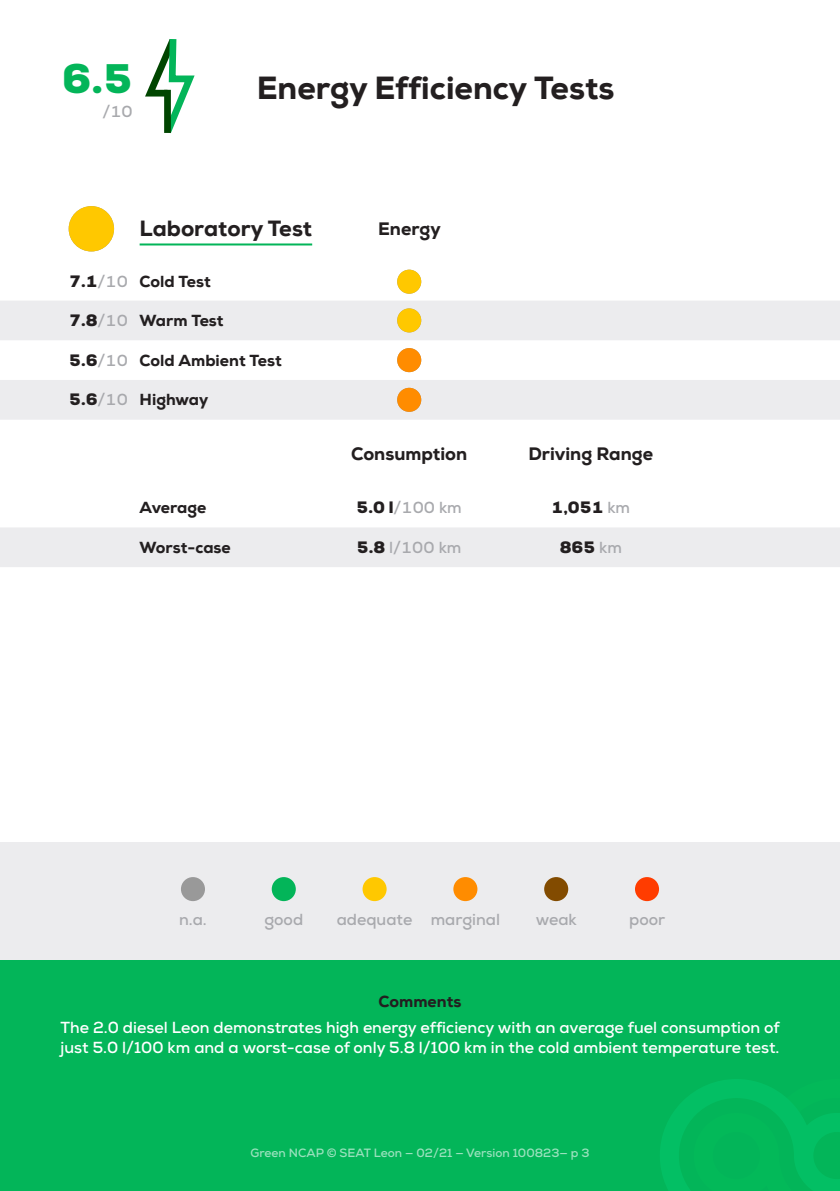
<style>
.page{position:relative;width:840px;height:1191px;background:#fff}
.page>*{position:absolute;margin:0;border:0;box-sizing:border-box;transform-origin:0 0}
.t1{font:900 40px "Nexa";color:#03b559}
.Testtitle{font:800 32px "Nexa";color:#231f20}
.TestSubtitle{font:800 22px "Nexa";color:#231f20}
.TestCategory{font:800 18px "Nexa";color:#231f20}
.CommentsBody{font:700 16px/20px "Nexa";color:#fff}
.t2{font:700 16px "Nexa";color:#a8a9ad}
.Testname{font:800 16px "Nexa";color:#231f20}
.t3{font:900 16px "Nexa";color:#231f20}
.CommentsTitle{font:800 16px "Nexa";color:#231f20}
.AdditionalInfo{font:700 12px "Nexa";color:#9ae1bd}
.s1{font-weight:700;color:#a8a9ad}
.s2{font-weight:900;color:#231f20}
</style>
<div class="page">
<div style="left:0;top:960px;width:839px;height:231px;background:#03b559"></div>
<div style="left:0;top:842px;width:839px;height:118px;background:#ececee"></div>
<svg style="left:660px;top:1079px;width:179px;height:112px"></svg>
<div style="left:181px;top:877px;width:24px;height:24px;background:#999;border-radius:50%"></div>
<div style="left:271px;top:877px;width:24px;height:24px;background:#03b559;border-radius:50%"></div>
<div style="left:362px;top:877px;width:24px;height:24px;background:#ffc800;border-radius:50%"></div>
<div style="left:453px;top:877px;width:24px;height:24px;background:#ff8c00;border-radius:50%"></div>
<div style="left:544px;top:877px;width:24px;height:24px;background:#824b00;border-radius:50%"></div>
<div style="left:634px;top:877px;width:24px;height:24px;background:#ff3c00;border-radius:50%"></div>
<svg style="left:145px;top:39px;width:50px;height:95px"></svg>
<div style="left:164px;top:90px;width:7px;height:43px;background:#004500"></div>
<svg style="left:0;top:301px;width:839px;height:266px"></svg>
<svg style="left:69px;top:206px;width:45px;height:45px;fill:#ffc800"></svg>
<hr style="left:139px;top:243px;width:173px;height:2px;background:#03b559">
<svg style="left:397px;top:270px;width:24px;height:24px"></svg>
<svg style="left:397px;top:308px;width:24px;height:24px"></svg>
<div style="left:397px;top:348px;width:24px;height:24px;background:#ff8c00"></div>
<svg style="left:397px;top:388px;width:24px;height:24px"></svg>
<div style="left:69px;top:431px;width:45px;height:45px;background:#fff;border-radius:50%"></div>
<p class="t1" style="left:62px;top:52px;width:73px">6.5</p>
<p class="t2" style="left:102px;top:101px;width:32px">/10</p>
<p class="Testtitle" style="left:257px;top:68px;width:359px">Energy Efficiency Tests</p>
<p class="TestSubtitle" style="left:139px;top:215px;width:174px">Laboratory Test</p>
<p class="TestCategory" style="left:378px;top:217px;width:64px">Energy</p>
<p class="t3" style="left:69px;top:271px;width:60px">7.1<span class="s1">/10</span></p>
<p class="Testname" style="left:139px;top:271px;width:73px">Cold Test</p>
<p class="t3" style="left:69px;top:310px;width:60px">7.8<span class="s1">/10</span></p>
<p class="Testname" style="left:139px;top:310px;width:85px">Warm Test</p>
<p class="t3" style="left:69px;top:349px;width:60px">5.6<span class="s1">/10</span></p>
<p class="Testname" style="left:139px;top:350px;width:143px">Cold Ambient Test</p>
<p class="t3" style="left:69px;top:389px;width:60px">5.6<span class="s1">/10</span></p>
<p class="Testname" style="left:139px;top:390px;width:70px">Highway</p>
<p class="TestCategory" style="left:351px;top:442px;width:117px">Consumption</p>
<p class="TestCategory" style="left:528px;top:442px;width:126px">Driving Range</p>
<p class="Testname" style="left:139px;top:497px;width:68px">Average</p>
<p class="t2" style="left:356px;top:497px;width:107px"><span class="s2">5.0 l</span>/100 km</p>
<p class="t3" style="left:551px;top:497px;width:80px">1,051 <span class="s1">km</span></p>
<p class="Testname" style="left:139px;top:537px;width:93px">Worst-case</p>
<p class="t2" style="left:357px;top:537px;width:106px"><span class="s2">5.8</span> l/100 km</p>
<p class="t3" style="left:559px;top:536px;width:64px">865 <span class="s1">km</span></p>
<p class="t2" style="left:179px;top:909px;width:29px">n.a.</p>
<p class="t2" style="left:264px;top:909px;width:40px">good</p>
<p class="t2" style="left:336px;top:909px;width:165px">adequate marginal</p>
<p class="t2" style="left:535px;top:909px;width:43px">weak</p>
<p class="t2" style="left:628px;top:909px;width:38px">poor</p>
<p class="CommentsTitle" style="left:378px;top:991px;width:84px">Comments</p>
<p class="CommentsBody" style="left:60px;top:1017px;width:720px">The 2.0 diesel Leon demonstrates high energy efficiency with an average fuel consumption of just 5.0 l/100 km and a worst-case of only 5.8 l/100 km in the cold ambient temperature test.</p>
<p class="AdditionalInfo" style="left:250px;top:1145px;width:340px">Green NCAP © SEAT Leon — 02/21 — Version 100823— p 3</p>
</div>
